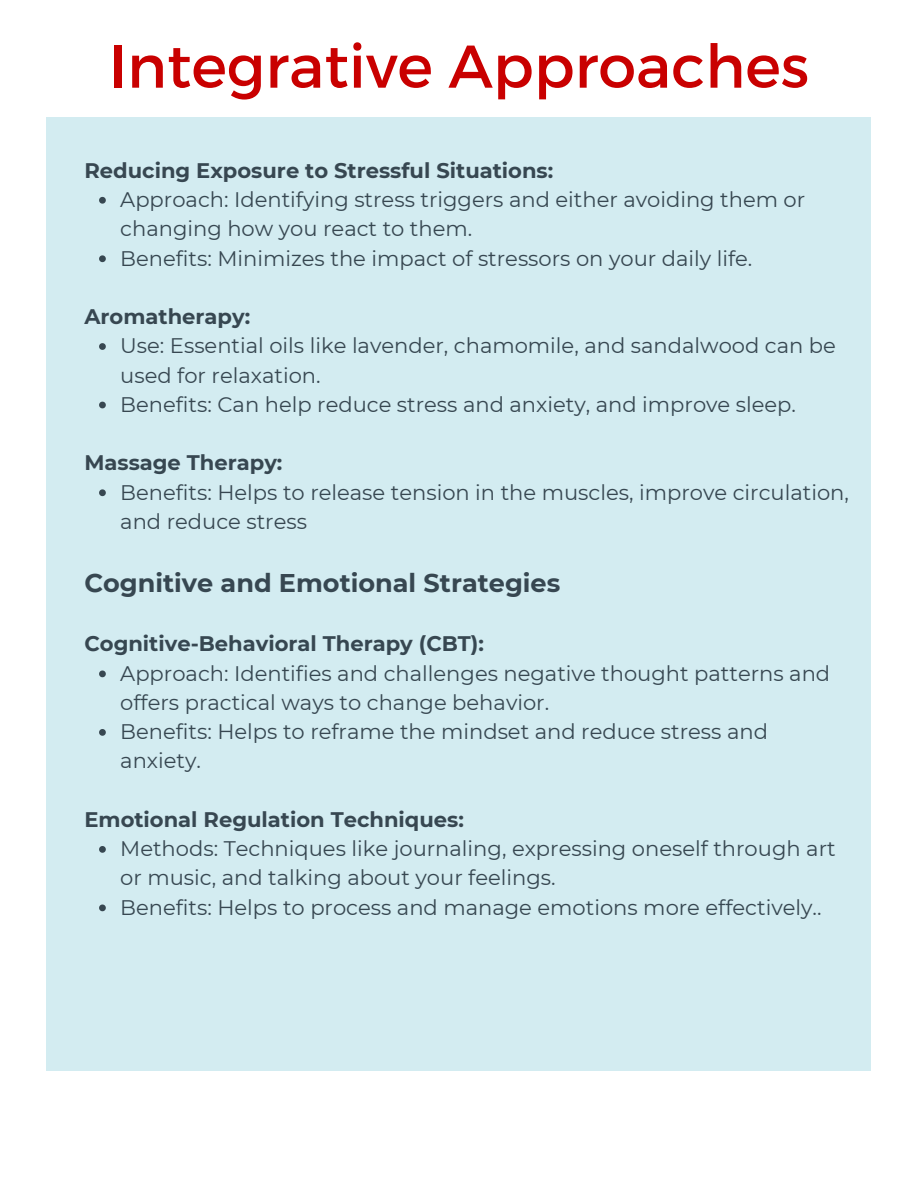
<style>
.page{position:relative;width:918px;height:1188px;background:#fff}
.page>*{position:absolute;margin:0;border:0;box-sizing:border-box;transform-origin:0 0}
.t1{font:60.15px "Montserrat";color:#c90000}
.t2{font:700 25.5px "Montserrat";color:#374751}
.t3{font:21px/29.2px "Montserrat";color:#374751}
.t4{font:700 21px "Montserrat";color:#374751}
</style>
<div class="page">
<div style="left:47px;top:117px;width:824px;height:953px;background:#d3ecf1"></div>
<svg style="left:99px;top:197px;width:7px;height:7px"></svg>
<svg style="left:99px;top:255px;width:7px;height:7px"></svg>
<svg style="left:99px;top:343px;width:7px;height:7px"></svg>
<svg style="left:99px;top:402px;width:7px;height:6px"></svg>
<svg style="left:99px;top:489px;width:7px;height:7px"></svg>
<svg style="left:99px;top:671px;width:7px;height:6px"></svg>
<svg style="left:99px;top:729px;width:7px;height:7px"></svg>
<svg style="left:99px;top:846px;width:7px;height:7px"></svg>
<svg style="left:99px;top:905px;width:7px;height:6px"></svg>
<p class="t1" style="left:109px;top:27px;width:702px">Integrative Approaches</p>
<h1 class="t4" style="left:84px;top:157px;width:470px">Reducing Exposure to Stressful Situations:</h1>
<h3 class="t3" style="left:120px;top:185px;width:686px">Approach: Identifying stress triggers and either avoiding them or changing how you react to them.</h3>
<p class="t3" style="left:120px;top:243px;width:634px">Benefits: Minimizes the impact of stressors on your daily life.</p>
<p class="t4" style="left:84px;top:304px;width:167px">Aromatherapy:</p>
<h3 class="t3" style="left:120px;top:331px;width:717px">Use: Essential oils like lavender, chamomile, and sandalwood can be used for relaxation.</h3>
<p class="t3" style="left:120px;top:390px;width:677px">Benefits: Can help reduce stress and anxiety, and improve sleep.</p>
<p class="t4" style="left:84px;top:450px;width:200px">Massage Therapy:</p>
<h3 class="t3" style="left:120px;top:477px;width:730px">Benefits: Helps to release tension in the muscles, improve circulation, and reduce stress</h3>
<p class="t2" style="left:84px;top:567px;width:477px">Cognitive and Emotional Strategies</p>
<h2 class="t4" style="left:84px;top:631px;width:401px">Cognitive-Behavioral Therapy (CBT):</h2>
<h3 class="t3" style="left:120px;top:658px;width:711px">Approach: Identifies and challenges negative thought patterns and offers practical ways to change behavior.</h3>
<p class="t3" style="left:120px;top:717px;width:649px">Benefits: Helps to reframe the mindset and reduce stress and anxiety.</p>
<p class="t4" style="left:84px;top:807px;width:381px">Emotional Regulation Techniques:</p>
<h3 class="t3" style="left:120px;top:834px;width:717px">Methods: Techniques like journaling, expressing oneself through art or music, and talking about your feelings.</h3>
<p class="t3" style="left:120px;top:892px;width:703px">Benefits: Helps to process and manage emotions more effectively..</p>
</div>
